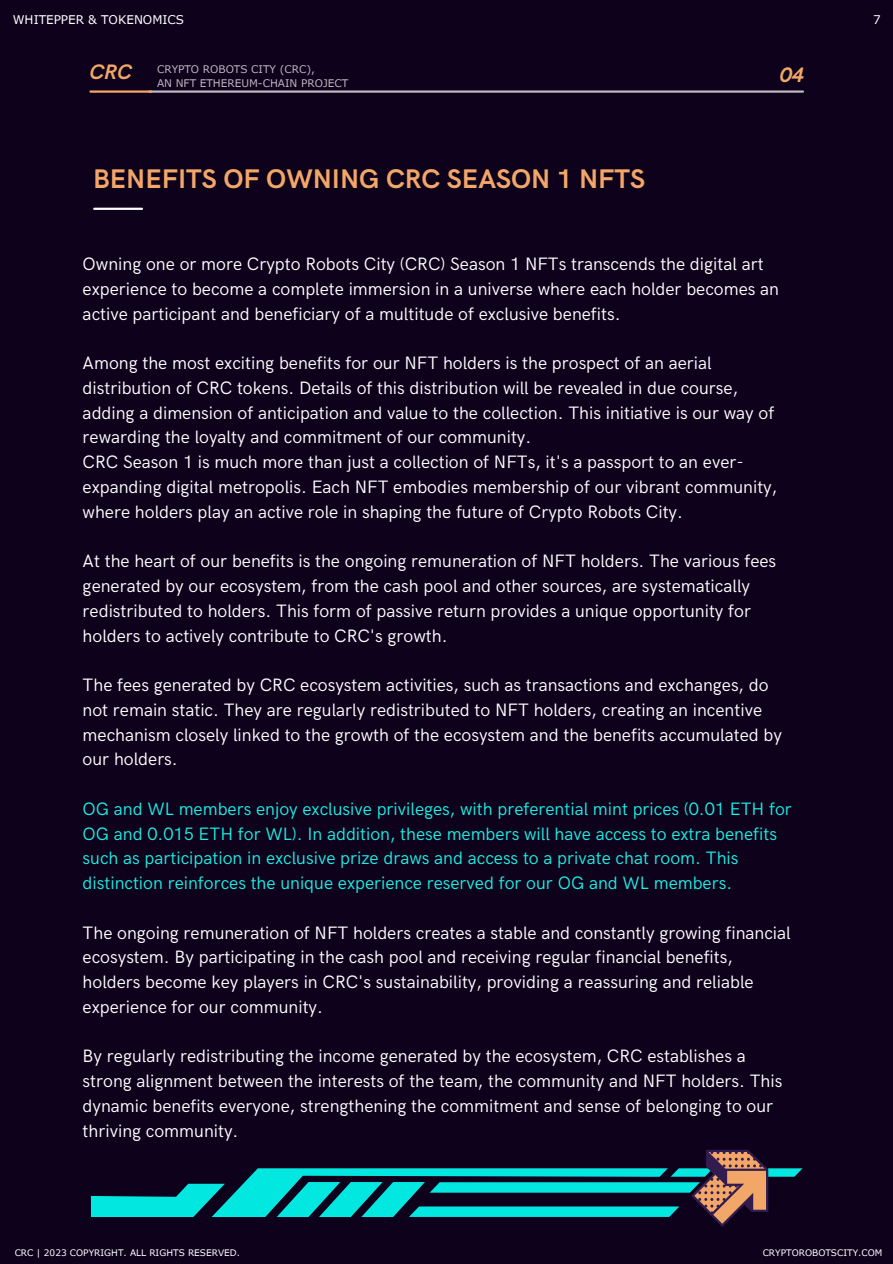
<style>
.page{position:relative;width:893px;height:1264px;background:#fff}
.page>*{position:absolute;margin:0;border:0;box-sizing:border-box;transform-origin:0 0}
.t1{font:700 27px "HK Grotesk";color:#f2a768}
.t2{font:italic 700 21px "HK Grotesk";color:#f2a768}
.t3{font:18px/24.8px "HK Grotesk";color:#fff}
.t4{font:18px/24.8px "HK Grotesk";color:#1beee2}
.t5{font:12px "Verdana Pro";color:#fff}
.t6{font:10.5px/14px "Verdana Pro";color:#fff}
.t7{font:9px "Verdana Pro";color:#fff}
.s1{font-family:"HK Grotesk";font-weight:700;font-style:italic;font-size:21px;color:#f2a768}
</style>
<div class="page">
<div style="left:0;top:0;width:892px;height:1263px;background:#0e011c"></div>
<hr style="left:149px;top:90px;width:653px;height:3px;background:#fff">
<hr style="left:90px;top:90px;width:61px;height:3px;background:#f2a768">
<hr style="left:94px;top:208px;width:48px;height:2px;background:#fff">
<svg style="left:91px;top:1149px;width:711px;height:77px"></svg>
<p class="t5" style="left:13px;top:12px;width:173px">WHITEPPER &amp; TOKENOMICS</p>
<p class="t5" style="left:872px;top:12px;width:9px">7</p>
<p class="t6" style="left:157px;top:62px;width:193px;text-indent:-68px"><span class="s1">CRC</span> CRYPTO ROBOTS CITY (CRC),<br>AN NFT ETHEREUM-CHAIN PROJECT</p>
<p class="t2" style="left:779px;top:63px;width:26px">04</p>
<p class="t1" style="left:93px;top:163px;width:553px">BENEFITS OF OWNING CRC SEASON 1 NFTS</p>
<p class="t3" style="left:83px;top:252px;width:697px">Owning one or more Crypto Robots City (CRC) Season 1 NFTs transcends the digital art experience to become a complete immersion in a universe where each holder becomes an active participant and beneficiary of a multitude of exclusive benefits.</p>
<p class="t3" style="left:83px;top:351px;width:693px">Among the most exciting benefits for our NFT holders is the prospect of an aerial distribution of CRC tokens. Details of this distribution will be revealed in due course, adding a dimension of anticipation and value to the collection. This initiative is our way of rewarding the loyalty and commitment of our community.</p>
<p class="t3" style="left:83px;top:450px;width:696px">CRC Season 1 is much more than just a collection of NFTs, it's a passport to an ever&shy;expanding digital metropolis. Each NFT embodies membership of our vibrant community, where holders play an active role in shaping the future of Crypto Robots City.</p>
<p class="t3" style="left:83px;top:549px;width:695px">At the heart of our benefits is the ongoing remuneration of NFT holders. The various fees generated by our ecosystem, from the cash pool and other sources, are systematically redistributed to holders. This form of passive return provides a unique opportunity for holders to actively contribute to CRC's growth.</p>
<p class="t3" style="left:83px;top:673px;width:700px">The fees generated by CRC ecosystem activities, such as transactions and exchanges, do not remain static. They are regularly redistributed to NFT holders, creating an incentive mechanism closely linked to the growth of the ecosystem and the benefits accumulated by our holders.</p>
<p class="t4" style="left:83px;top:797px;width:710px">OG and WL members enjoy exclusive privileges, with preferential mint prices (0.01 ETH for OG and 0.015 ETH for WL). In addition, these members will have access to extra benefits such as participation in exclusive prize draws and access to a private chat room. This distinction reinforces the unique experience reserved for our OG and WL members.</p>
<p class="t3" style="left:83px;top:920px;width:709px">The ongoing remuneration of NFT holders creates a stable and constantly growing financial ecosystem. By participating in the cash pool and receiving regular financial benefits, holders become key players in CRC's sustainability, providing a reassuring and reliable experience for our community.</p>
<p class="t3" style="left:83px;top:1044px;width:701px">By regularly redistributing the income generated by the ecosystem, CRC establishes a strong alignment between the interests of the team, the community and NFT holders. This dynamic benefits everyone, strengthening the commitment and sense of belonging to our thriving community.</p>
<p class="t7" style="left:15px;top:1246px;width:227px">CRC | 2023 COPYRIGHT. ALL RIGHTS RESERVED.</p>
<p class="t7" style="left:762px;top:1246px;width:121px">CRYPTOROBOTSCITY.COM</p>
</div>
